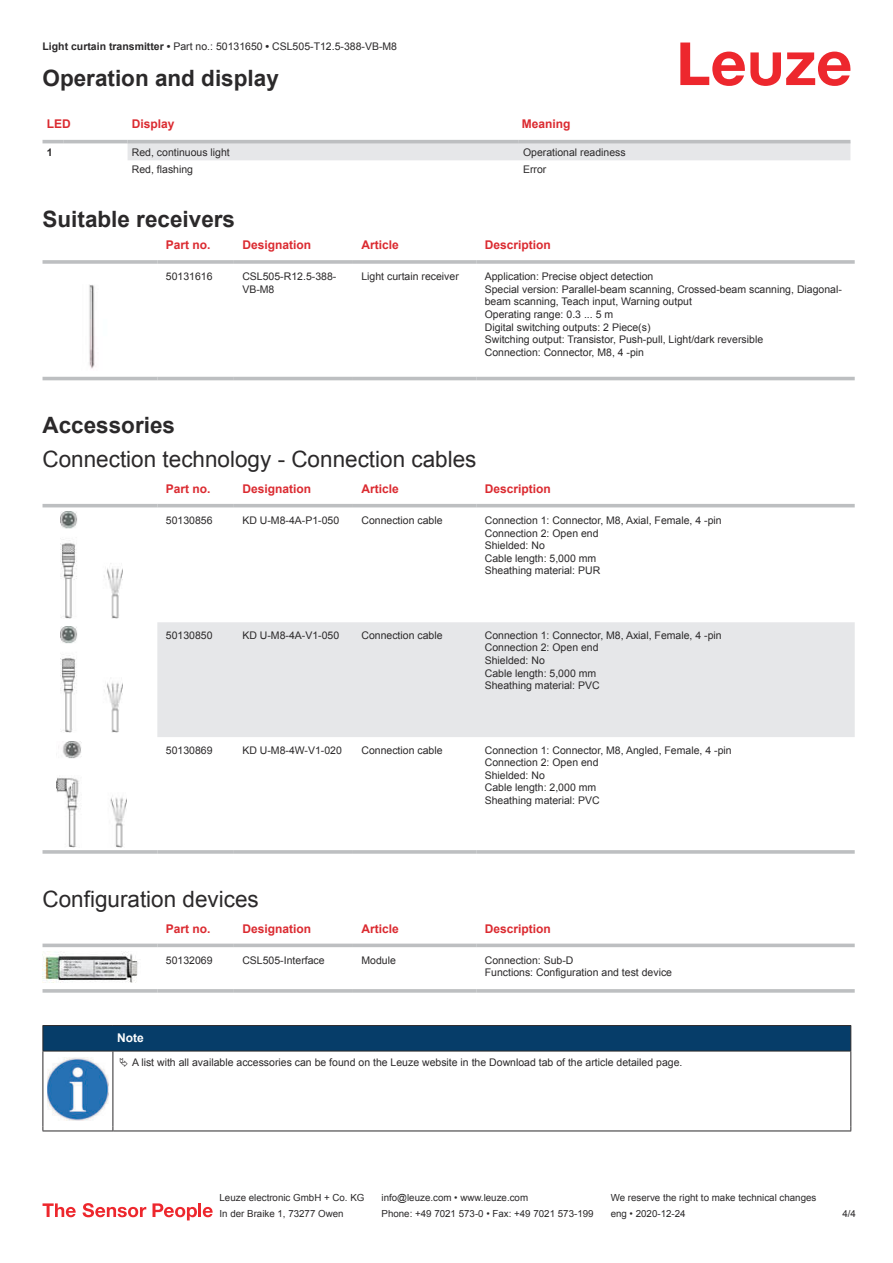
<style>
.page{position:relative;width:893px;height:1263px;background:#fff}
.page>*{position:absolute;margin:0;border:0;box-sizing:border-box;transform-origin:0 0}
.t1{font:22.5px "Arial";color:#2b292a}
.t2{font:700 22.5px "Arial";color:#2b292a}
.t3{font:700 12px "Arial";color:#db2a30}
.t4{font:700 12px "Arial";color:#fff}
.t5{font:10.5px/12.6px "Arial";color:#2b292a}
.t6{font:700 10.5px "Arial";color:#2b292a}
.t7{font:9.75px "Arial";color:#2b292a}
.s1{font-weight:700}
</style>
<div class="page">
<svg style="left:680px;top:43px;width:170px;height:43px"></svg>
<div style="left:128px;top:143px;width:722px;height:17px;background:#e6e7e9"></div>
<hr style="left:43px;top:140px;width:21px;height:3px;background:#bdbfc1">
<hr style="left:64px;top:140px;width:64px;height:3px;background:#bdbfc1">
<hr style="left:128px;top:140px;width:391px;height:3px;background:#bdbfc1">
<hr style="left:519px;top:140px;width:331px;height:3px;background:#bdbfc1">
<div style="left:43px;top:376px;width:812px;height:5px;background:#eeefef"></div>
<hr style="left:43px;top:260px;width:114px;height:4px;background:#bdbfc1">
<hr style="left:157px;top:260px;width:77px;height:4px;background:#c7c9ca">
<hr style="left:234px;top:260px;width:119px;height:4px;background:#bdbfc1">
<hr style="left:353px;top:260px;width:123px;height:4px;background:#bdbfc1">
<hr style="left:476px;top:260px;width:379px;height:4px;background:#c7c9ca">
<hr style="left:43px;top:377px;width:114px;height:3px;background:#bdbfc1">
<hr style="left:157px;top:377px;width:77px;height:3px;background:#bdbfc1">
<hr style="left:234px;top:377px;width:119px;height:3px;background:#bdbfc1">
<hr style="left:353px;top:377px;width:123px;height:3px;background:#bdbfc1">
<hr style="left:476px;top:377px;width:379px;height:3px;background:#bdbfc1">
<img style="left:89px;top:284px;width:6px;height:85px">
<div style="left:157px;top:622px;width:698px;height:115px;background:#e6e7e9"></div>
<hr style="left:43px;top:504px;width:114px;height:3px;background:#bdbfc1">
<hr style="left:157px;top:504px;width:77px;height:3px;background:#bdbfc1">
<hr style="left:234px;top:504px;width:119px;height:3px;background:#bdbfc1">
<hr style="left:353px;top:504px;width:123px;height:3px;background:#bdbfc1">
<hr style="left:476px;top:504px;width:379px;height:3px;background:#bdbfc1">
<svg style="left:43px;top:850px;width:114px;height:4px"></svg>
<hr style="left:157px;top:850px;width:77px;height:4px;background:#c6c8c9">
<svg style="left:234px;top:850px;width:119px;height:4px"></svg>
<svg style="left:353px;top:850px;width:123px;height:4px"></svg>
<hr style="left:476px;top:850px;width:379px;height:4px;background:#c6c8c9">
<img style="left:60px;top:512px;width:63px;height:106px">
<img style="left:60px;top:626px;width:63px;height:107px">
<img style="left:56px;top:741px;width:70px;height:107px">
<svg style="left:43px;top:947px;width:811px;height:1px"></svg>
<svg style="left:43px;top:943px;width:114px;height:4px"></svg>
<svg style="left:157px;top:943px;width:77px;height:4px"></svg>
<svg style="left:234px;top:943px;width:119px;height:4px"></svg>
<svg style="left:353px;top:943px;width:123px;height:4px"></svg>
<svg style="left:476px;top:943px;width:379px;height:4px;background:#c7c8ca"></svg>
<svg style="left:43px;top:989px;width:114px;height:4px"></svg>
<svg style="left:157px;top:989px;width:77px;height:4px"></svg>
<svg style="left:234px;top:989px;width:119px;height:4px"></svg>
<svg style="left:353px;top:989px;width:123px;height:4px"></svg>
<svg style="left:476px;top:989px;width:379px;height:4px;background:#c3c5c7"></svg>
<img style="left:43px;top:951px;width:95px;height:32px">
<hr style="left:43px;top:1051px;width:70px;height:1px;background:#2b292a">
<svg style="left:43px;top:1025px;width:808px;height:26px;background:#083c65"></svg>
<hr style="left:113px;top:1051px;width:738px;height:1px;background:#2b292a">
<hr style="left:43px;top:1051px;width:1px;height:75px;background:#2b292a">
<hr style="left:113px;top:1051px;width:1px;height:75px;background:#2b292a">
<hr style="left:850px;top:1051px;width:1px;height:75px;background:#2b292a">
<hr style="left:43px;top:1130px;width:70px;height:1px;background:#2b292a">
<hr style="left:113px;top:1130px;width:738px;height:1px;background:#2b292a">
<img style="left:47px;top:1057px;width:61px;height:63px">
<svg style="left:43px;top:1203px;width:33px;height:14px"></svg>
<svg style="left:83px;top:1203px;width:63px;height:14px"></svg>
<svg style="left:153px;top:1203px;width:44px;height:17px"></svg>
<hr style="left:198px;top:1203px;width:3px;height:14px;background:#ed272d">
<svg style="left:203px;top:1207px;width:10px;height:10px"></svg>
<p class="t5" style="left:43px;top:41px;width:356px"><span class="s1">Light curtain transmitter •</span> Part no.: 50131650 <span class="s1">•</span> CSL505-T12.5-388-VB-M8</p>
<h1 class="t2" style="left:43px;top:70px;width:238px">Operation and display</h1>
<p class="t3" style="left:47px;top:119px;width:25px">LED</p>
<p class="t3" style="left:132px;top:119px;width:44px">Display</p>
<p class="t3" style="left:522px;top:119px;width:50px">Meaning</p>
<p class="t6" style="left:47px;top:148px;width:7px">1</p>
<p class="t5" style="left:132px;top:147px;width:100px">Red, continuous light</p>
<p class="t5" style="left:523px;top:147px;width:104px">Operational readiness</p>
<p class="t5" style="left:132px;top:163px;width:63px">Red, flashing</p>
<p class="t5" style="left:523px;top:163px;width:25px">Error</p>
<h1 class="t2" style="left:43px;top:211px;width:194px">Suitable receivers</h1>
<p class="t3" style="left:166px;top:241px;width:46px">Part no.</p>
<p class="t3" style="left:242px;top:241px;width:70px">Designation</p>
<p class="t3" style="left:361px;top:241px;width:39px">Article</p>
<p class="t3" style="left:485px;top:241px;width:68px">Description</p>
<p class="t5" style="left:166px;top:271px;width:48px">50131616</p>
<p class="t5" style="left:242px;top:271px;width:95px">CSL505-R12.5-388-<br>VB-M8</p>
<p class="t5" style="left:361px;top:271px;width:99px">Light curtain receiver</p>
<p class="t5" style="left:485px;top:271px;width:359px">Application: Precise object detection<br>Special version: Parallel-beam scanning, Crossed-beam scanning, Diagonal&shy;beam scanning, Teach input, Warning output<br>Operating range: 0.3 ... 5 m<br>Digital switching outputs: 2 Piece(s)<br>Switching output: Transistor, Push-pull, Light/dark reversible<br>Connection: Connector, M8, 4 -pin</p>
<h1 class="t2" style="left:43px;top:417px;width:134px">Accessories</h1>
<h1 class="t1" style="left:43px;top:450px;width:435px">Connection technology - Connection cables</h1>
<p class="t3" style="left:166px;top:484px;width:46px">Part no.</p>
<p class="t3" style="left:242px;top:484px;width:70px">Designation</p>
<p class="t3" style="left:361px;top:484px;width:39px">Article</p>
<p class="t3" style="left:485px;top:484px;width:68px">Description</p>
<p class="t5" style="left:166px;top:515px;width:48px">50130856</p>
<p class="t5" style="left:242px;top:515px;width:98px">KD U-M8-4A-P1-050</p>
<p class="t5" style="left:361px;top:515px;width:83px">Connection cable</p>
<p class="t5" style="left:485px;top:515px;width:238px">Connection 1: Connector, M8, Axial, Female, 4 -pin<br>Connection 2: Open end<br>Shielded: No<br>Cable length: 5,000 mm<br>Sheathing material: PUR</p>
<p class="t5" style="left:166px;top:630px;width:48px">50130850</p>
<p class="t5" style="left:242px;top:630px;width:98px">KD U-M8-4A-V1-050</p>
<p class="t5" style="left:361px;top:630px;width:83px">Connection cable</p>
<p class="t5" style="left:485px;top:630px;width:238px">Connection 1: Connector, M8, Axial, Female, 4 -pin<br>Connection 2: Open end<br>Shielded: No<br>Cable length: 5,000 mm<br>Sheathing material: PVC</p>
<p class="t5" style="left:166px;top:744px;width:48px">50130869</p>
<p class="t5" style="left:242px;top:744px;width:101px">KD U-M8-4W-V1-020</p>
<p class="t5" style="left:361px;top:744px;width:83px">Connection cable</p>
<p class="t5" style="left:485px;top:744px;width:248px">Connection 1: Connector, M8, Angled, Female, 4 -pin<br>Connection 2: Open end<br>Shielded: No<br>Cable length: 2,000 mm<br>Sheathing material: PVC</p>
<h1 class="t1" style="left:43px;top:890px;width:218px">Configuration devices</h1>
<p class="t3" style="left:166px;top:924px;width:46px">Part no.</p>
<p class="t3" style="left:242px;top:924px;width:70px">Designation</p>
<p class="t3" style="left:361px;top:924px;width:39px">Article</p>
<p class="t3" style="left:485px;top:924px;width:68px">Description</p>
<p class="t5" style="left:166px;top:954px;width:48px">50132069</p>
<p class="t5" style="left:242px;top:954px;width:84px">CSL505-Interface</p>
<p class="t5" style="left:361px;top:954px;width:36px">Module</p>
<p class="t5" style="left:485px;top:954px;width:189px">Connection: Sub-D<br>Functions: Configuration and test device</p>
<p class="t4" style="left:117px;top:1034px;width:28px">Note</p>
<p class="t5" style="left:132px;top:1057px;width:552px">A list with all available accessories can be found on the Leuze website in the Download tab of the article detailed page.</p>
<p class="t7" style="left:220px;top:1194px;width:146px">Leuze electronic GmbH + Co. KG</p>
<p class="t7" style="left:381px;top:1194px;width:148px">info@leuze.com • www.leuze.com</p>
<p class="t7" style="left:611px;top:1194px;width:207px">We reserve the right to make technical changes</p>
<p class="t7" style="left:220px;top:1210px;width:126px">In der Braike 1, 73277 Owen</p>
<p class="t7" style="left:381px;top:1210px;width:214px">Phone: +49 7021 573-0 • Fax: +49 7021 573-199</p>
<p class="t7" style="left:611px;top:1210px;width:76px">eng • 2020-12-24</p>
<p class="t7" style="left:842px;top:1210px;width:15px">4 /4</p>
</div>
